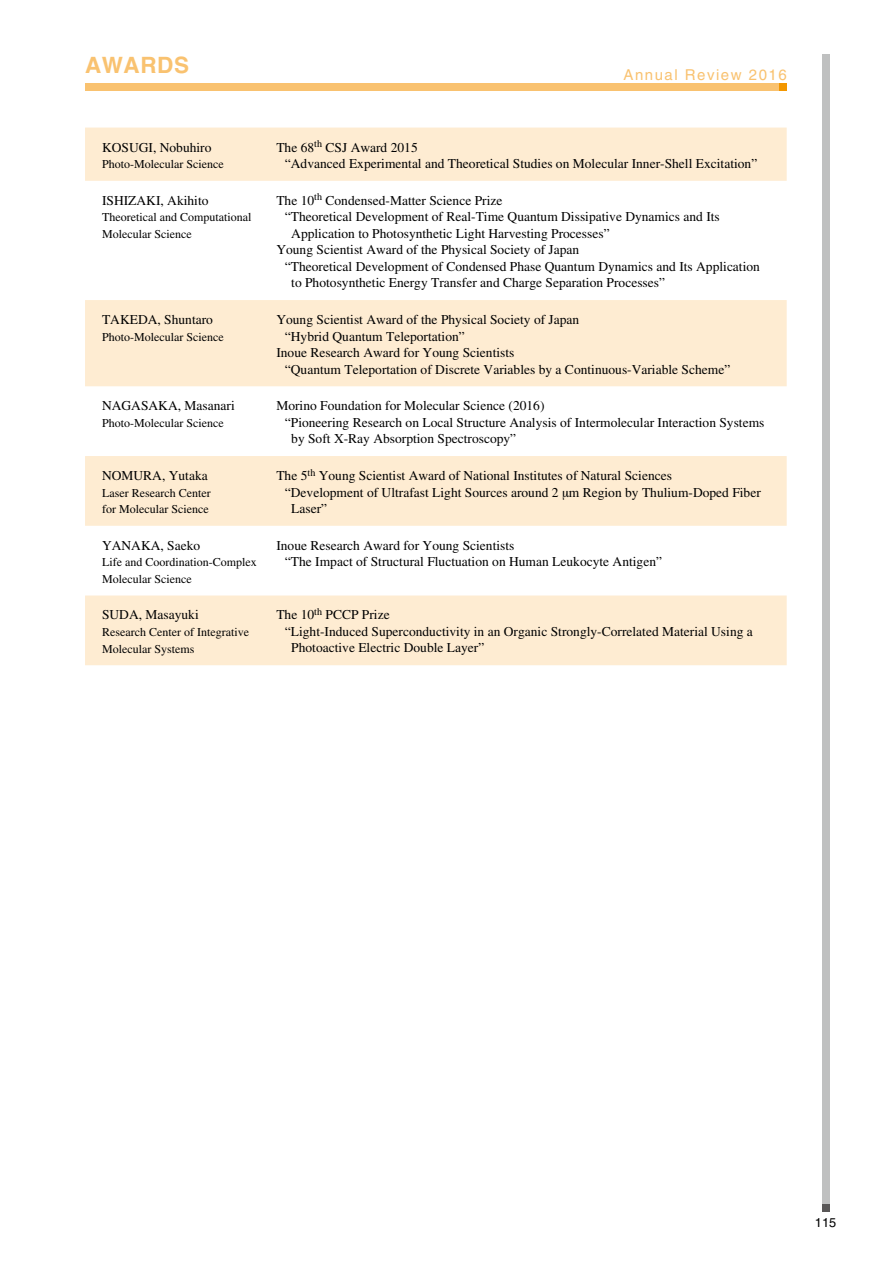
<style>
.page{position:relative;width:893px;height:1263px;background:#fff}
.page>*{position:absolute;margin:0;border:0;box-sizing:border-box;transform-origin:0 0}
.t1{font:700 22.5px "Helvetica";letter-spacing:.025em;color:#f9c270}
.t2{font:15px "Helvetica";letter-spacing:.1em;color:#f9c270}
.t3{font:13.5px/16.5px "Times";color:#000}
.t4{font:12.75px "Helvetica";color:#000}
.t5{font:12px/16.5px "Times";color:#000}
</style>
<div class="page">
<div style="left:85px;top:83px;width:702px;height:7px;background:#f9c270"></div>
<div style="left:779px;top:83px;width:8px;height:7px;background:#f39700"></div>
<div style="left:822px;top:55px;width:7px;height:1157px;background:#bfc0c0"></div>
<div style="left:822px;top:1205px;width:7px;height:7px;background:#595757"></div>
<div style="left:85px;top:128px;width:702px;height:53px;background:#feecd2"></div>
<svg style="left:85px;top:300px;width:702px;height:365px;fill:#feecd2"></svg>
<h1 class="t1" style="left:85px;top:51px;width:106px">AWARDS</h1>
<p class="t2" style="left:624px;top:66px;width:165px">Annual Review 2016</p>
<p class="t3" style="left:102px;top:139px;width:111px">KOSUGI, Nobuhiro</p>
<p class="t5" style="left:102px;top:156px;width:123px">Photo-Molecular Science</p>
<p class="t3" style="left:102px;top:192px;width:108px">ISHIZAKI, Akihito</p>
<p class="t5" style="left:102px;top:209px;width:151px">Theoretical and Computational<br>Molecular Science</p>
<p class="t3" style="left:102px;top:311px;width:112px">TAKEDA, Shuntaro</p>
<p class="t5" style="left:102px;top:328px;width:123px">Photo-Molecular Science</p>
<p class="t3" style="left:102px;top:397px;width:134px">NAGASAKA, Masanari</p>
<p class="t5" style="left:102px;top:414px;width:123px">Photo-Molecular Science</p>
<p class="t3" style="left:102px;top:467px;width:107px">NOMURA, Yutaka</p>
<p class="t5" style="left:102px;top:484px;width:110px">Laser Research Center for Molecular Science</p>
<p class="t3" style="left:102px;top:537px;width:100px">YANAKA, Saeko</p>
<p class="t5" style="left:102px;top:554px;width:156px">Life and Coordination-Complex<br>Molecular Science</p>
<p class="t3" style="left:102px;top:607px;width:98px">SUDA, Masayuki</p>
<p class="t5" style="left:102px;top:624px;width:148px">Research Center of Integrative<br>Molecular Systems</p>
<p class="t3" style="left:285px;top:139px;width:474px;text-indent:-8px">The 68<sup>th</sup> CSJ Award 2015<br>“Advanced Experimental and Theoretical Studies on Molecular Inner-Shell Excitation”</p>
<p class="t3" style="left:276px;top:192px;width:228px">The 10<sup>th</sup> Condensed-Matter Science Prize</p>
<p class="t3" style="left:285px;top:208px;width:436px">“Theoretical Development of Real-Time Quantum Dissipative Dynamics and Its</p>
<p class="t3" style="left:291px;top:225px;width:320px">Application to Photosynthetic Light Harvesting Processes”</p>
<p class="t3" style="left:276px;top:241px;width:304px">Young Scientist Award of the Physical Society of Japan</p>
<p class="t3" style="left:285px;top:258px;width:477px">“Theoretical Development of Condensed Phase Quantum Dynamics and Its Application</p>
<p class="t3" style="left:291px;top:274px;width:375px">to Photosynthetic Energy Transfer and Charge Separation Processes”</p>
<p class="t3" style="left:276px;top:311px;width:304px">Young Scientist Award of the Physical Society of Japan</p>
<p class="t3" style="left:285px;top:328px;width:181px">“Hybrid Quantum Teleportation”</p>
<p class="t3" style="left:276px;top:344px;width:240px">Inoue Research Award for Young Scientists</p>
<p class="t3" style="left:285px;top:361px;width:447px">“Quantum Teleportation of Discrete Variables by a Continuous-Variable Scheme”</p>
<p class="t3" style="left:276px;top:397px;width:270px">Morino Foundation for Molecular Science (2016)</p>
<p class="t3" style="left:285px;top:414px;width:481px">“Pioneering Research on Local Structure Analysis of Intermolecular Interaction Systems</p>
<p class="t3" style="left:291px;top:430px;width:226px">by Soft X-Ray Absorption Spectroscopy”</p>
<p class="t3" style="left:276px;top:467px;width:397px">The 5<sup>th</sup> Young Scientist Award of National Institutes of Natural Sciences</p>
<p class="t3" style="left:285px;top:484px;width:477px">“Development of Ultrafast Light Sources around 2 μm Region by Thulium-Doped Fiber</p>
<p class="t3" style="left:291px;top:500px;width:37px">Laser”</p>
<p class="t3" style="left:285px;top:537px;width:379px;text-indent:-9px">Inoue Research Award for Young Scientists<br>“The Impact of Structural Fluctuation on Human Leukocyte Antigen”</p>
<p class="t3" style="left:276px;top:607px;width:115px">The 10<sup>th</sup> PCCP Prize</p>
<p class="t3" style="left:285px;top:623px;width:469px">“Light-Induced Superconductivity in an Organic Strongly-Correlated Material Using a</p>
<p class="t3" style="left:291px;top:640px;width:195px">Photoactive Electric Double Layer”</p>
<p class="t4" style="left:815px;top:1215px;width:23px">115</p>
</div>
